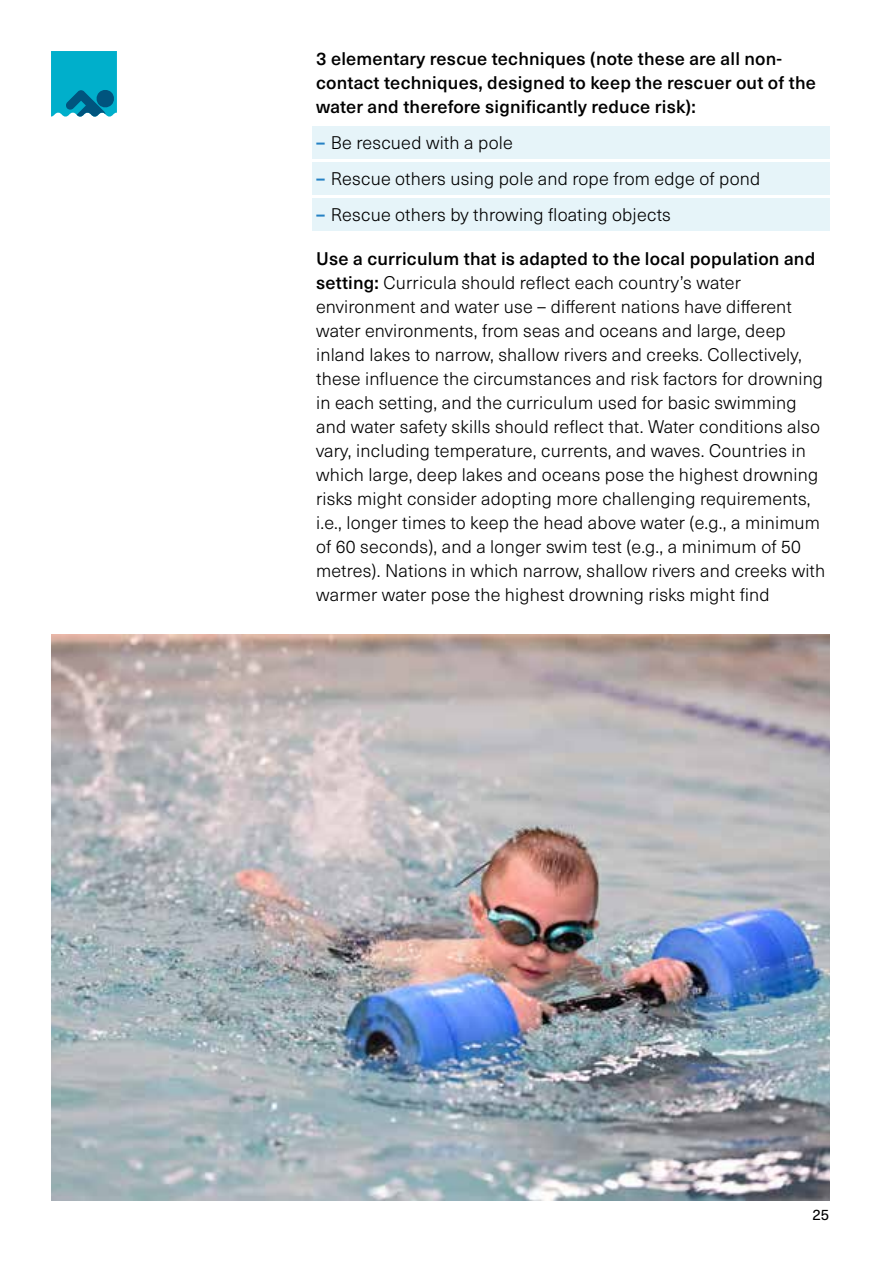
<style>
.page{position:relative;width:893px;height:1263px;background:#fff}
.page>*{position:absolute;margin:0;border:0;box-sizing:border-box;transform-origin:0 0}
.t1{font:300 18px/24px "Neue Haas Unica W1 G";letter-spacing:.01em;color:#000}
.t2{font:500 18px/24px "Neue Haas Unica W1 G";letter-spacing:.01em;color:#000}
.t3{font:15px "Neue Haas Unica W1 G";color:#000}
.s1{font-weight:700;color:#2581c4}
.s2{font-weight:500}
</style>
<div class="page">
<div style="left:312px;top:127px;width:517px;height:32px;background:#e6f4f9"></div>
<div style="left:312px;top:163px;width:517px;height:32px;background:#e6f4f9"></div>
<div style="left:312px;top:199px;width:517px;height:32px;background:#e6f4f9"></div>
<img style="left:51px;top:635px;width:778px;height:565px">
<svg style="left:51px;top:51px;width:66px;height:66px;background:#09a2c0"></svg>
<p class="t2" style="left:316px;top:45px;width:501px">3 elementary rescue techniques (note these are all non&shy;contact techniques, designed to keep the rescuer out of the water and therefore significantly reduce risk):</p>
<p class="t1" style="left:316px;top:130px;width:198px"><span class="s1">–</span> Be rescued with a pole</p>
<p class="t1" style="left:316px;top:166px;width:446px"><span class="s1">–</span> Rescue others using pole and rope from edge of pond</p>
<p class="t1" style="left:316px;top:202px;width:356px"><span class="s1">–</span> Rescue others by throwing floating objects</p>
<p class="t1" style="left:316px;top:246px;width:511px"><span class="s2">Use a curriculum that is adapted to the local population and setting:</span> Curricula should reflect each country’s water environment and water use – different nations have different water environments, from seas and oceans and large, deep inland lakes to narrow, shallow rivers and creeks. Collectively, these influence the circumstances and risk factors for drowning in each setting, and the curriculum used for basic swimming and water safety skills should reflect that. Water conditions also vary, including temperature, currents, and waves. Countries in which large, deep lakes and oceans pose the highest drowning risks might consider adopting more challenging requirements, i.e., longer times to keep the head above water (e.g., a minimum of 60 seconds), and a longer swim test (e.g., a minimum of 50 metres). Nations in which narrow, shallow rivers and creeks with warmer water pose the highest drowning risks might find</p>
<p class="t3" style="left:812px;top:1204px;width:18px">25</p>
</div>
